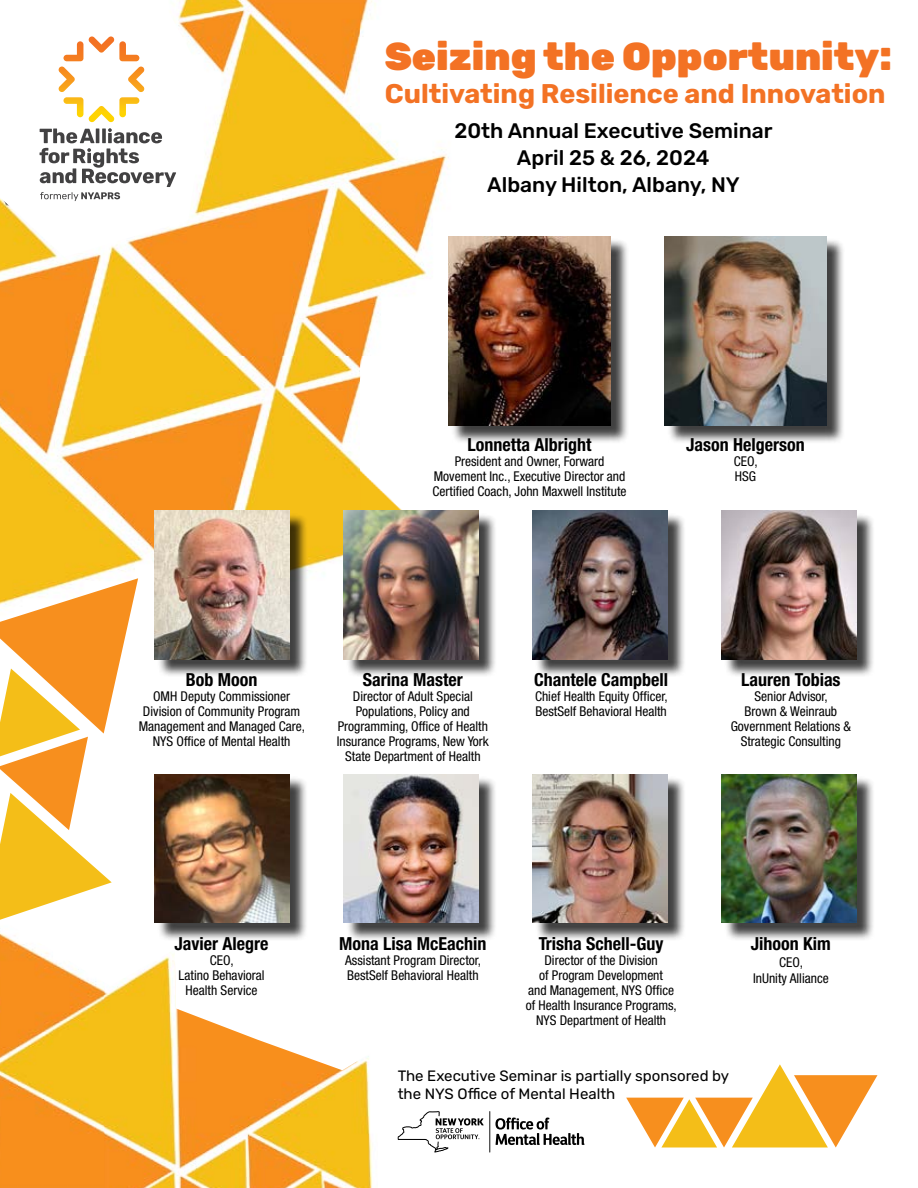
<style>
.page{position:relative;width:918px;height:1188px;background:#fff}
.page>*{position:absolute;margin:0;border:0;box-sizing:border-box;transform-origin:0 0}
.t1{font:900 39px "Rubik";color:#f37224}
.t2{font:700 27px "Rubik";color:#f37224}
.t3{font:500 21px/27px "Rubik";color:#000;text-align:center}
.t4{font:700 condensed 18px "Helvetica Neue LT Std";color:#000}
.t5{font:15px/18px "Rubik";color:#000}
.t6{font:condensed 13.5px/15px "Helvetica Neue LT Std";color:#000;text-align:center}
</style>
<div class="page">
<img style="left:0;top:0;width:878px;height:1153px">
<svg style="left:40px;top:128px;width:136px;height:73px"></svg>
<svg style="left:58px;top:36px;width:87px;height:86px"></svg>
<img style="left:104px;top:949px;width:274px;height:239px">
<img style="left:0;top:920px;width:104px;height:268px">
<svg style="left:155px;top:511px;width:702px;height:412px"></svg>
<div style="left:158px;top:513px;width:151px;height:164px;background:#000;opacity:.75"></div>
<img style="left:155px;top:511px;width:135px;height:148px">
<div style="left:347px;top:513px;width:151px;height:164px;background:#000;opacity:.75"></div>
<img style="left:344px;top:511px;width:135px;height:148px">
<div style="left:536px;top:513px;width:151px;height:164px;background:#000;opacity:.75"></div>
<img style="left:533px;top:511px;width:135px;height:148px">
<div style="left:725px;top:513px;width:151px;height:164px;background:#000;opacity:.75"></div>
<img style="left:722px;top:511px;width:135px;height:148px">
<div style="left:158px;top:777px;width:151px;height:164px;background:#000;opacity:.75"></div>
<img style="left:155px;top:774px;width:135px;height:149px">
<div style="left:347px;top:777px;width:151px;height:164px;background:#000;opacity:.75"></div>
<img style="left:344px;top:774px;width:135px;height:149px">
<div style="left:536px;top:777px;width:151px;height:164px;background:#000;opacity:.75"></div>
<img style="left:533px;top:774px;width:135px;height:149px">
<div style="left:725px;top:777px;width:151px;height:164px;background:#000;opacity:.75"></div>
<img style="left:722px;top:774px;width:135px;height:149px">
<svg style="left:611px;top:236px;width:54px;height:189px"></svg>
<div style="left:451px;top:239px;width:178px;height:205px;background:#000;opacity:.75"></div>
<img style="left:449px;top:236px;width:162px;height:189px">
<div style="left:667px;top:239px;width:178px;height:205px;background:#000;opacity:.75"></div>
<img style="left:665px;top:236px;width:162px;height:189px">
<svg style="left:495px;top:1118px;width:90px;height:27px"></svg>
<hr style="left:489px;top:1111px;width:1px;height:42px;background:#000">
<svg style="left:398px;top:1111px;width:86px;height:42px"></svg>
<svg style="left:626px;top:1064px;width:251px;height:84px"></svg>
<svg style="left:0;top:578px;width:138px;height:342px"></svg>
<h1 class="t1" style="left:385px;top:33px;width:509px">Seizing the Opportunity:</h1>
<h2 class="t2" style="left:385px;top:78px;width:502px">Cultivating Resilience and Innovation</h2>
<h3 class="t3" style="left:454px;top:117px;width:320px">20th Annual Executive Seminar<br>April 25 &amp; 26, 2024<br>Albany Hilton, Albany, NY</h3>
<h3 class="t4" style="left:468px;top:434px;width:125px">Lonnetta Albright</h3>
<p class="t6" style="left:433px;top:454px;width:195px">President and Owner, Forward<br>Movement Inc., Executive Director and<br>Certified Coach, John Maxwell Institute</p>
<h3 class="t4" style="left:686px;top:434px;width:120px">Jason Helgerson</h3>
<p class="t6" style="left:734px;top:454px;width:26px;text-align:left">CEO,<br>HSG</p>
<h3 class="t4" style="left:186px;top:668px;width:73px">Bob Moon</h3>
<p class="t6" style="left:139px;top:688px;width:168px">OMH Deputy Commissioner<br>Division of Community Program<br>Management and Managed Care,<br>NYS Office of Mental Health</p>
<h3 class="t4" style="left:363px;top:668px;width:101px">Sarina Master</h3>
<p class="t6" style="left:337px;top:688px;width:154px">Director of Adult Special<br>Populations, Policy and<br>Programming, Office of Health<br>Insurance Programs, New York<br>State Department of Health</p>
<h3 class="t4" style="left:534px;top:668px;width:135px">Chantele Campbell</h3>
<p class="t6" style="left:535px;top:688px;width:134px;text-align:left">Chief Health Equity Officer,<br>BestSelf Behavioral Health</p>
<h3 class="t4" style="left:741px;top:668px;width:101px">Lauren Tobias</h3>
<p class="t6" style="left:731px;top:688px;width:122px">Senior Advisor,<br>Brown &amp; Weinraub<br>Government Relations &amp;<br>Strategic Consulting</p>
<h3 class="t4" style="left:175px;top:933px;width:95px">Javier Alegre</h3>
<p class="t6" style="left:179px;top:953px;width:88px">CEO,<br>Latino Behavioral<br>Health Service</p>
<h3 class="t4" style="left:339px;top:933px;width:149px">Mona Lisa McEachin</h3>
<p class="t6" style="left:345px;top:953px;width:137px;text-align:left">Assistant Program Director,<br>BestSelf Behavioral Health</p>
<h3 class="t4" style="left:539px;top:933px;width:126px">Trisha Schell-Guy</h3>
<p class="t6" style="left:526px;top:953px;width:152px">Director of the Division<br>of Program Development<br>and Management, NYS Office of Health Insurance Programs,<br>NYS Department of Health</p>
<p class="t5" style="left:398px;top:1067px;width:333px">The Executive Seminar is partially sponsored by the NYS Office of Mental Health</p>
<h3 class="t4" style="left:751px;top:933px;width:81px">Jihoon Kim</h3>
<p class="t6" style="left:753px;top:954px;width:77px;line-height:16.5px">CEO,<br>InUnity Alliance</p>
</div>
